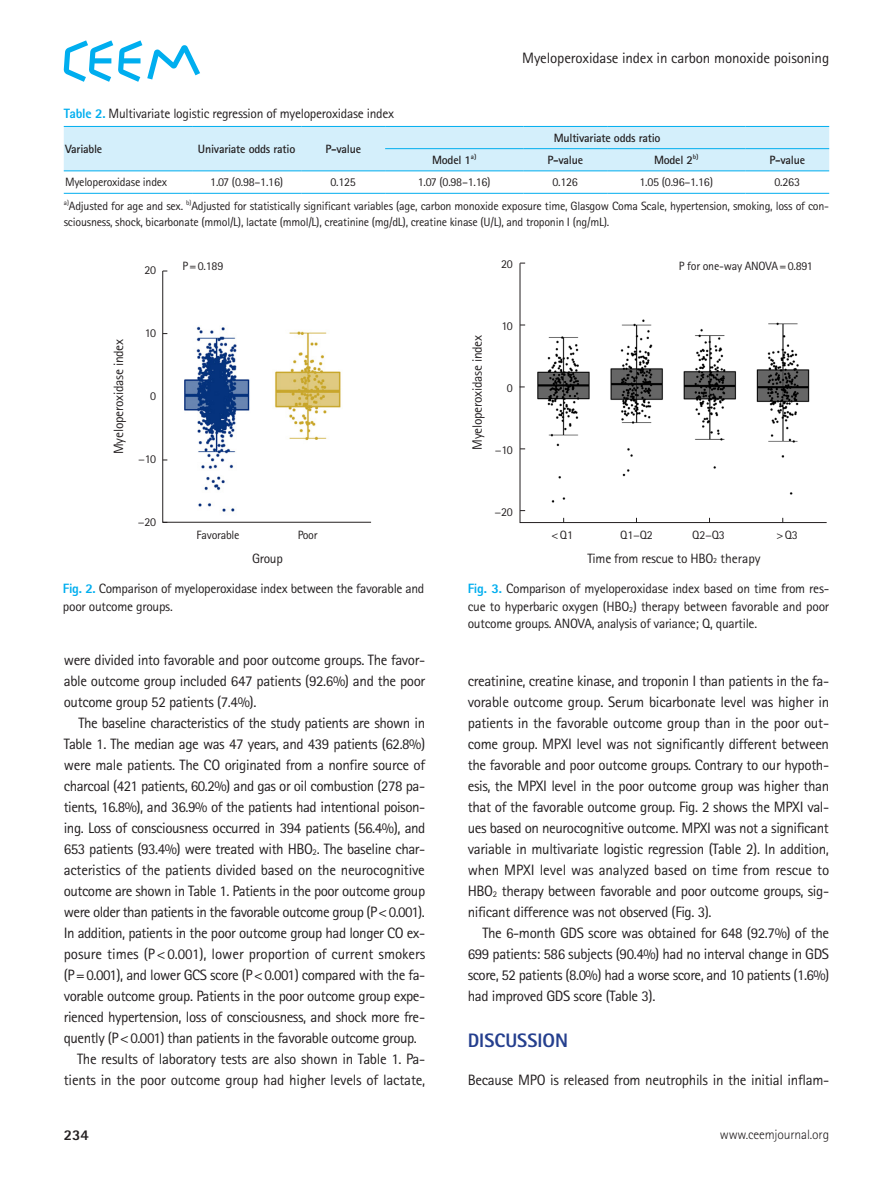
<style>
.page{position:relative;width:893px;height:1191px;background:#fff}
.page>*{position:absolute;margin:0;border:0;box-sizing:border-box;transform-origin:0 0}
.본문대제목{font:800 19.5px "Rotis Sans Serif Std";color:#253f8e}
.본문{font:15px/21px "Rotis Sans Serif Std";letter-spacing:-.025em;color:#231f20;text-align:justify}
.t1{font:800 15px "Rotis Sans Serif Std";color:#231f20}
.표제목그림캡션{font:13.5px/17.5px "Rotis Sans Serif Std";letter-spacing:-.02em;color:#231f20}
.그림지문{font:13.5px "Rotis Sans Serif Std";letter-spacing:-.02em;color:#231f20}
.t2{font:300 13.5px "Rotis Sans Serif Std";letter-spacing:-.01em;color:#231f20}
.표본문{font:12px/15.6px "Rotis Sans Serif Std";letter-spacing:-.02em;color:#231f20}
.표머리{font:700 12px "Rotis Sans Serif Std";letter-spacing:-.02em;color:#231f20}
.그림지문-2{font:12px "Rotis Sans Serif Std";letter-spacing:-.02em;color:#231f20}
.s1{font-weight:800;color:#00aeef}
.s2{font-size:8.7px}
.s3{font-size:7.8px}
</style>
<div class="page">
<svg style="left:64px;top:40px;width:136px;height:42px"></svg>
<svg style="left:162px;top:270px;width:210px;height:253px"></svg>
<svg style="left:519px;top:262px;width:308px;height:261px"></svg>
<div style="left:64px;top:127px;width:765px;height:44px;background:#d4effb"></div>
<hr style="left:64px;top:126px;width:128px;height:1px;background:#00aeef">
<hr style="left:192px;top:126px;width:109px;height:1px;background:#00aeef">
<hr style="left:301px;top:126px;width:84px;height:1px;background:#00aeef">
<hr style="left:385px;top:126px;width:138px;height:1px;background:#00aeef">
<hr style="left:523px;top:126px;width:84px;height:1px;background:#00aeef">
<hr style="left:607px;top:126px;width:138px;height:1px;background:#00aeef">
<hr style="left:745px;top:126px;width:84px;height:1px;background:#00aeef">
<hr style="left:385px;top:148px;width:138px;height:1px;background:#00aeef">
<hr style="left:523px;top:148px;width:84px;height:1px;background:#00aeef">
<hr style="left:607px;top:148px;width:138px;height:1px;background:#00aeef">
<hr style="left:745px;top:148px;width:84px;height:1px;background:#00aeef">
<hr style="left:64px;top:171px;width:128px;height:1px;background:#00aeef">
<hr style="left:192px;top:171px;width:109px;height:1px;background:#00aeef">
<hr style="left:301px;top:171px;width:84px;height:1px;background:#00aeef">
<hr style="left:385px;top:171px;width:138px;height:1px;background:#00aeef">
<hr style="left:523px;top:171px;width:84px;height:1px;background:#00aeef">
<hr style="left:607px;top:171px;width:138px;height:1px;background:#00aeef">
<hr style="left:745px;top:171px;width:84px;height:1px;background:#00aeef">
<hr style="left:64px;top:193px;width:128px;height:1px;background:#00aeef">
<hr style="left:192px;top:193px;width:109px;height:1px;background:#00aeef">
<hr style="left:301px;top:193px;width:84px;height:1px;background:#00aeef">
<hr style="left:385px;top:193px;width:138px;height:1px;background:#00aeef">
<hr style="left:523px;top:193px;width:84px;height:1px;background:#00aeef">
<hr style="left:607px;top:193px;width:138px;height:1px;background:#00aeef">
<hr style="left:745px;top:193px;width:84px;height:1px;background:#00aeef">
<p class="표제목그림캡션" style="left:64px;top:104px;width:332px"><span class="s1">Table 2.</span> Multivariate logistic regression of myeloperoxidase index</p>
<p class="표머리" style="left:65px;top:141px;width:39px">Variable</p>
<p class="표머리" style="left:198px;top:141px;width:99px">Univariate odds ratio</p>
<p class="표머리" style="left:325px;top:141px;width:37px">P-value</p>
<p class="본문" style="left:522px;top:47px;width:308px">Myeloperoxidase index in carbon monoxide poisoning</p>
<p class="표머리" style="left:554px;top:130px;width:108px">Multivariate odds ratio</p>
<p class="표머리" style="left:432px;top:152px;width:46px">Model 1<sup>a)</sup></p>
<p class="표머리" style="left:547px;top:152px;width:37px">P-value</p>
<p class="표머리" style="left:654px;top:152px;width:46px">Model 2<sup>b)</sup></p>
<p class="표머리" style="left:769px;top:152px;width:37px">P-value</p>
<p class="표본문" style="left:65px;top:174px;width:104px">Myeloperoxidase index</p>
<p class="표본문" style="left:210px;top:174px;width:74px">1.07 (0.98–1.16)</p>
<p class="표본문" style="left:330px;top:174px;width:27px">0.125</p>
<p class="표본문" style="left:418px;top:174px;width:74px">1.07 (0.98–1.16)</p>
<p class="표본문" style="left:552px;top:174px;width:27px">0.126</p>
<p class="표본문" style="left:639px;top:174px;width:75px">1.05 (0.96–1.16)</p>
<p class="표본문" style="left:774px;top:174px;width:27px">0.263</p>
<p class="표본문" style="left:64px;top:198px;width:767px"><sup>a)</sup>Adjusted for age and sex. <sup>b)</sup>Adjusted for statistically significant variables (age, carbon monoxide exposure time, Glasgow Coma Scale, hypertension, smoking, loss of con&shy;sciousness, shock, bicarbonate (mmol/L), lactate (mmol/L), creatinine (mg/dL), creatine kinase (U/L), and troponin I (ng/mL).</p>
<p class="그림지문-2" style="left:144px;top:263px;width:13px">20</p>
<p class="그림지문" style="left:111px;top:454px;width:117px;rotate:-90deg">Myeloperoxidase index</p>
<p class="그림지문-2" style="left:145px;top:326px;width:13px">10</p>
<p class="그림지문-2" style="left:150px;top:389px;width:7px">0</p>
<p class="그림지문-2" style="left:138px;top:452px;width:19px">−10</p>
<p class="그림지문-2" style="left:138px;top:515px;width:20px">−20</p>
<p class="그림지문-2" style="left:182px;top:259px;width:42px">P=0.189</p>
<p class="그림지문-2" style="left:197px;top:528px;width:44px">Favorable</p>
<p class="그림지문-2" style="left:298px;top:528px;width:21px">Poor</p>
<p class="그림지문" style="left:252px;top:550px;width:32px">Group</p>
<p class="표제목그림캡션" style="left:63px;top:580px;width:363px"><span class="s1">Fig. 2.</span> Comparison of myeloperoxidase index between the favorable and poor outcome groups.</p>
<p class="본문" style="left:64px;top:649px;width:363px">were divided into favorable and poor outcome groups. The favor&shy;able outcome group included 647 patients (92.6%) and the poor outcome group 52 patients (7.4%).</p>
<p class="본문" style="left:64px;top:712px;width:363px;text-indent:15px">The baseline characteristics of the study patients are shown in Table 1. The median age was 47 years, and 439 patients (62.8%) were male patients. The CO originated from a nonfire source of charcoal (421 patients, 60.2%) and gas or oil combustion (278 pa&shy;tients, 16.8%), and 36.9% of the patients had intentional poison&shy;ing. Loss of consciousness occurred in 394 patients (56.4%), and 653 patients (93.4%) were treated with HBO<span class="s2">2</span>. The baseline char&shy;acteristics of the patients divided based on the neurocognitive outcome are shown in Table 1. Patients in the poor outcome group were older than patients in the favorable outcome group (P&lt;0.001).<br>In addition, patients in the poor outcome group had longer CO ex&shy;posure times (P&lt;0.001), lower proportion of current smokers (P=0.001), and lower GCS score (P&lt;0.001) compared with the fa&shy;vorable outcome group. Patients in the poor outcome group expe&shy;rienced hypertension, loss of consciousness, and shock more fre&shy;quently (P&lt;0.001) than patients in the favorable outcome group.</p>
<p class="본문" style="left:64px;top:1048px;width:363px;text-align:right">The results of laboratory tests are also shown in Table 1. Pa&shy;tients in the poor outcome group had higher levels of lactate,</p>
<p class="그림지문-2" style="left:501px;top:257px;width:13px">20</p>
<p class="그림지문" style="left:469px;top:450px;width:117px;rotate:-90deg">Myeloperoxidase index</p>
<p class="그림지문-2" style="left:501px;top:319px;width:13px">10</p>
<p class="그림지문-2" style="left:507px;top:381px;width:7px">0</p>
<p class="그림지문-2" style="left:495px;top:443px;width:19px">−10</p>
<p class="그림지문-2" style="left:494px;top:504px;width:20px">−20</p>
<p class="그림지문-2" style="left:679px;top:259px;width:135px">P for one-way ANOVA=0.891</p>
<p class="그림지문-2" style="left:552px;top:528px;width:23px">&lt;Q1</p>
<p class="그림지문-2" style="left:620px;top:528px;width:34px">Q1−Q2</p>
<p class="그림지문-2" style="left:692px;top:528px;width:34px">Q2−Q3</p>
<p class="그림지문-2" style="left:776px;top:528px;width:23px">&gt;Q3</p>
<p class="그림지문" style="left:587px;top:550px;width:175px">Time from rescue to HBO<span class="s3">2</span> therapy</p>
<p class="표제목그림캡션" style="left:468px;top:580px;width:363px;text-align:justify"><span class="s1">Fig. 3.</span> Comparison of myeloperoxidase index based on time from res&shy;cue to hyperbaric oxygen (HBO<span class="s3">2</span>) therapy between favorable and poor outcome groups. ANOVA, analysis of variance; Q, quartile.</p>
<p class="본문" style="left:468px;top:670px;width:363px">creatinine, creatine kinase, and troponin I than patients in the fa&shy;vorable outcome group. Serum bicarbonate level was higher in patients in the favorable outcome group than in the poor out&shy;come group. MPXI level was not significantly different between the favorable and poor outcome groups. Contrary to our hypoth&shy;esis, the MPXI level in the poor outcome group was higher than that of the favorable outcome group. Fig. 2 shows the MPXI val&shy;ues based on neurocognitive outcome. MPXI was not a significant variable in multivariate logistic regression (Table 2). In addition, when MPXI level was analyzed based on time from rescue to HBO<span class="s2">2</span> therapy between favorable and poor outcome groups, sig&shy;nificant difference was not observed (Fig. 3).</p>
<p class="본문" style="left:468px;top:922px;width:363px;text-indent:15px">The 6-month GDS score was obtained for 648 (92.7%) of the 699 patients: 586 subjects (90.4%) had no interval change in GDS score, 52 patients (8.0%) had a worse score, and 10 patients (1.6%) had improved GDS score (Table 3).</p>
<p class="본문대제목" style="left:468px;top:1028px;width:102px">DISCUSSION</p>
<p class="본문" style="left:468px;top:1069px;width:363px">Because MPO is released from neutrophils in the initial inflam-</p>
<p class="t1" style="left:64px;top:1125px;width:27px">234</p>
<p class="t2" style="left:720px;top:1126px;width:111px">www.ceemjournal.org</p>
</div>
